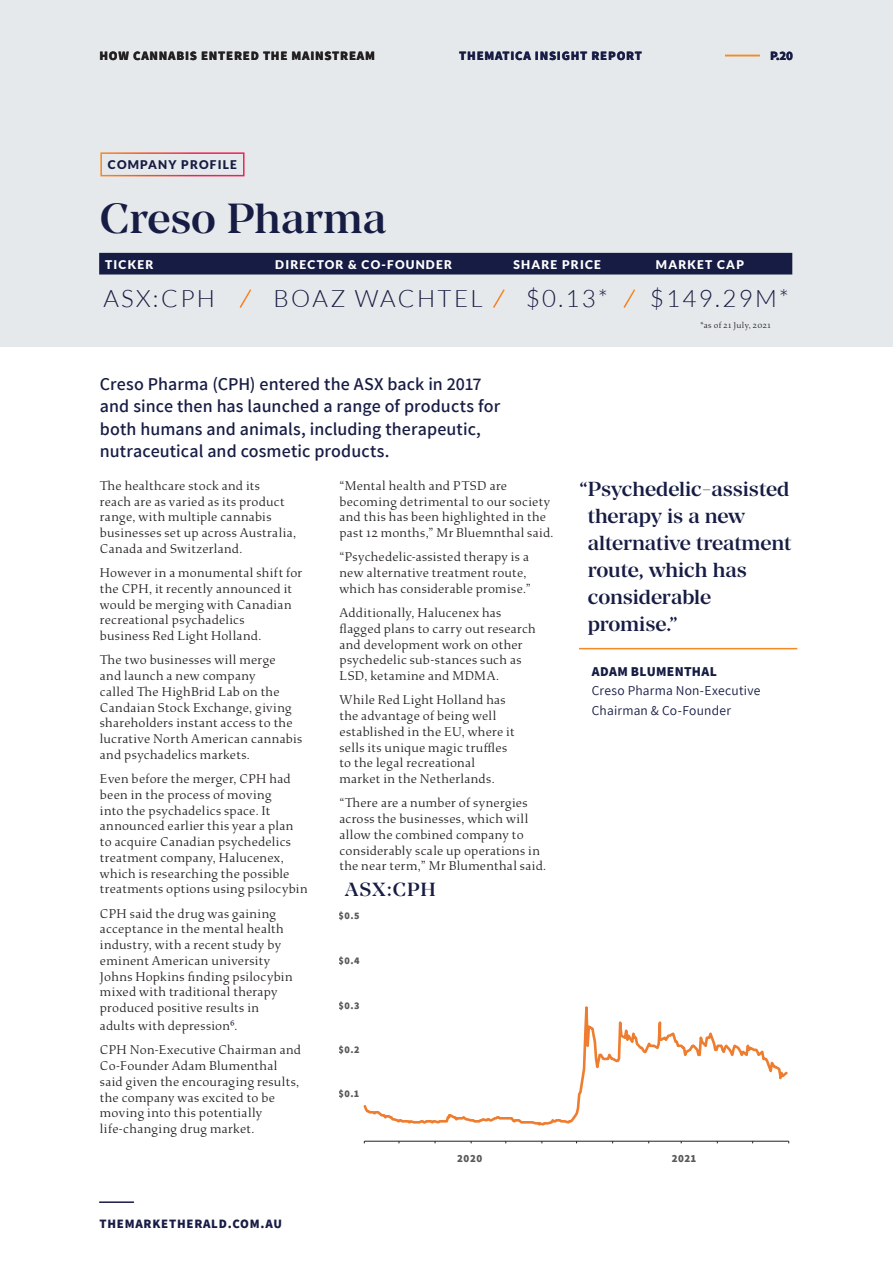
<style>
.page{position:relative;width:893px;height:1263px;background:#fff}
.page>*{position:absolute;margin:0;border:0;box-sizing:border-box;transform-origin:0 0}
.t1{font:500 42px "Manier";color:#171c44}
.t2{font:300 24px "Lato";letter-spacing:.1em;color:#171c44}
.Quotes{font:500 20.25px/27px "Manier";letter-spacing:-.005em;color:#171c44}
.t3{font:500 18.9px "Manier";letter-spacing:.05em;color:#171c44}
.Basic_intro{font:600 18px/22.5px "Assistant";letter-spacing:.005em;color:#171c44}
.Body_copy{font:300 13.5px/15.8px "Study";letter-spacing:.025em;color:#231f20}
.Basic_intro-2{font:13.5px/19.5px "Assistant";letter-spacing:.015em;color:#171c44}
.Basic_intro-3{font:800 13.5px "Assistant";letter-spacing:.025em;color:#171c44}
.t4{font:800 12.75px "Assistant";letter-spacing:.06em;color:#171c44}
.t5{font:800 12.75px "Assistant";letter-spacing:.06em;color:#231f20}
.t6{font:900 12px "Lato";letter-spacing:.1em;color:#fff}
.t7{font:900 12px "Lato";letter-spacing:.1em;color:#171c44}
.t8{font:800 10.8px "Assistant";letter-spacing:.05em;color:#595959}
.t9{font:800 10.05px "Assistant";color:#595959}
.Body_copy-2{font:300 9px "Study";letter-spacing:.045em;color:#231f20}
.s1{color:#171c44}
</style>
<div class="page">
<hr style="left:99px;top:1201px;width:35px;height:2px;background:#171c44">
<div style="left:0;top:0;width:893px;height:347px;background:#e6e9eb"></div>
<div style="left:100px;top:152px;width:145px;height:24px;border:2px solid #fff"></div>
<div style="left:99px;top:253px;width:693px;height:21px;background:#171c44"></div>
<svg style="left:239px;top:289px;width:13px;height:19px"></svg>
<svg style="left:493px;top:289px;width:12px;height:19px"></svg>
<hr style="left:364px;top:1141px;width:425px;height:1px;background:#231f20">
<svg style="left:363px;top:1006px;width:425px;height:120px"></svg>
<hr style="left:579px;top:648px;width:218px;height:1px;background:#f58922">
<svg style="left:623px;top:289px;width:13px;height:19px"></svg>
<hr style="left:725px;top:55px;width:35px;height:1px;background:#f58922">
<p class="t5" style="left:99px;top:47px;width:277px">HOW CANNABIS ENTERED THE MAINSTREAM</p>
<p class="t4" style="left:459px;top:47px;width:184px">THEMATICA INSIGHT REPORT</p>
<p class="t4" style="left:770px;top:47px;width:24px">P.20</p>
<p class="t7" style="left:108px;top:158px;width:131px">COMPANY PROFILE</p>
<h1 class="t1" style="left:100px;top:193px;width:288px">Creso Pharma</h1>
<p class="t6" style="left:105px;top:257px;width:50px">TICKER</p>
<p class="t6" style="left:275px;top:257px;width:178px">DIRECTOR &amp; CO-FOUNDER</p>
<p class="t6" style="left:513px;top:257px;width:89px">SHARE PRICE</p>
<p class="t6" style="left:656px;top:257px;width:90px">MARKET CAP</p>
<p class="t2" style="left:103px;top:285px;width:113px">ASX:CPH</p>
<p class="t2" style="left:274px;top:285px;width:211px">BOAZ WACHTEL</p>
<p class="t2" style="left:526px;top:285px;width:84px">$0.13*</p>
<p class="t2" style="left:650px;top:286px;width:140px">$149.29M*</p>
<p class="Body_copy-2" style="left:701px;top:320px;width:72px">*as of 21 July, 2021</p>
<p class="Basic_intro" style="left:100px;top:372px;width:402px">Creso Pharma (CPH) entered the ASX back in 2017 and since then has launched a range of products for both humans and animals, including therapeutic, nutraceutical and cosmetic products.</p>
<p class="Body_copy" style="left:100px;top:478px;width:198px">The healthcare stock and its<br>reach are as varied as its product range, with multiple cannabis businesses set up across Australia,<br>Canada and Switzerland.</p>
<p class="Body_copy" style="left:100px;top:565px;width:204px">However in a monumental shift for the CPH, it recently announced it would be merging with Canadian recreational psychadelics<br>business Red Light Holland.</p>
<p class="Body_copy" style="left:100px;top:652px;width:204px">The two businesses will merge<br>and launch a new company<br>called The HighBrid Lab on the<br>Candaian Stock Exchange, giving shareholders instant access to the lucrative North American cannabis and psychadelics markets.</p>
<p class="Body_copy" style="left:100px;top:771px;width:209px">Even before the merger, CPH had been in the process of moving<br>into the psychadelics space. It announced earlier this year a plan to acquire Canadian psychedelics treatment company, Halucenex, which is researching the possible treatments options using psilocybin</p>
<p class="Body_copy" style="left:100px;top:906px;width:194px">CPH said the drug was gaining acceptance in the mental health industry, with a recent study by eminent American university<br>Johns Hopkins finding psilocybin mixed with traditional therapy produced positive results in</p>
<p class="Body_copy" style="left:100px;top:1018px;width:139px">adults with depression<span class="s1">6</span>.</p>
<p class="Body_copy" style="left:100px;top:1042px;width:203px">CPH Non-Executive Chairman and<br>Co-Founder Adam Blumenthal said given the encouraging results, the company was excited to be moving into this potentially life-changing drug market.</p>
<p class="Body_copy" style="left:339px;top:478px;width:216px">“Mental health and PTSD are becoming detrimental to our society and this has been highlighted in the past 12 months,” Mr Bluemnthal said.</p>
<p class="Body_copy" style="left:339px;top:549px;width:193px">“Psychedelic-assisted therapy is a new alternative treatment route, which has considerable promise.”</p>
<p class="Body_copy" style="left:339px;top:605px;width:198px">Additionally, Halucenex has flagged plans to carry out research and development work on other psychedelic sub-stances such as<br>LSD, ketamine and MDMA.</p>
<p class="Body_copy" style="left:339px;top:692px;width:176px">While Red Light Holland has the advantage of being well established in the EU, where it sells its unique magic truffles to the legal recreational market in the Netherlands.</p>
<p class="Body_copy" style="left:339px;top:795px;width:208px">“There are a number of synergies across the businesses, which will allow the combined company to considerably scale up operations in the near term,” Mr Blumenthal said.</p>
<p class="t3" style="left:345px;top:878px;width:92px">ASX:CPH</p>
<p class="t9" style="left:339px;top:909px;width:23px">$0.5</p>
<p class="t9" style="left:339px;top:953px;width:23px">$0.4</p>
<p class="t9" style="left:339px;top:999px;width:23px">$0.3</p>
<p class="t9" style="left:339px;top:1043px;width:23px">$0.2</p>
<p class="t9" style="left:339px;top:1087px;width:22px">$0.1</p>
<p class="Quotes" style="left:588px;top:475px;width:205px;text-indent:-9px">“Psychedelic-assisted therapy is a new alternative treatment route, which has considerable promise.”</p>
<p class="Basic_intro-3" style="left:592px;top:662px;width:127px">ADAM BLUMENTHAL</p>
<p class="Basic_intro-2" style="left:592px;top:680px;width:170px">Creso Pharma Non-Executive<br>Chairman &amp; Co-Founder</p>
<p class="t4" style="left:99px;top:1215px;width:184px">THEMARKETHERALD.COM.AU</p>
<p class="t8" style="left:457px;top:1151px;width:26px">2020</p>
<p class="t8" style="left:672px;top:1151px;width:26px">2021</p>
</div>
